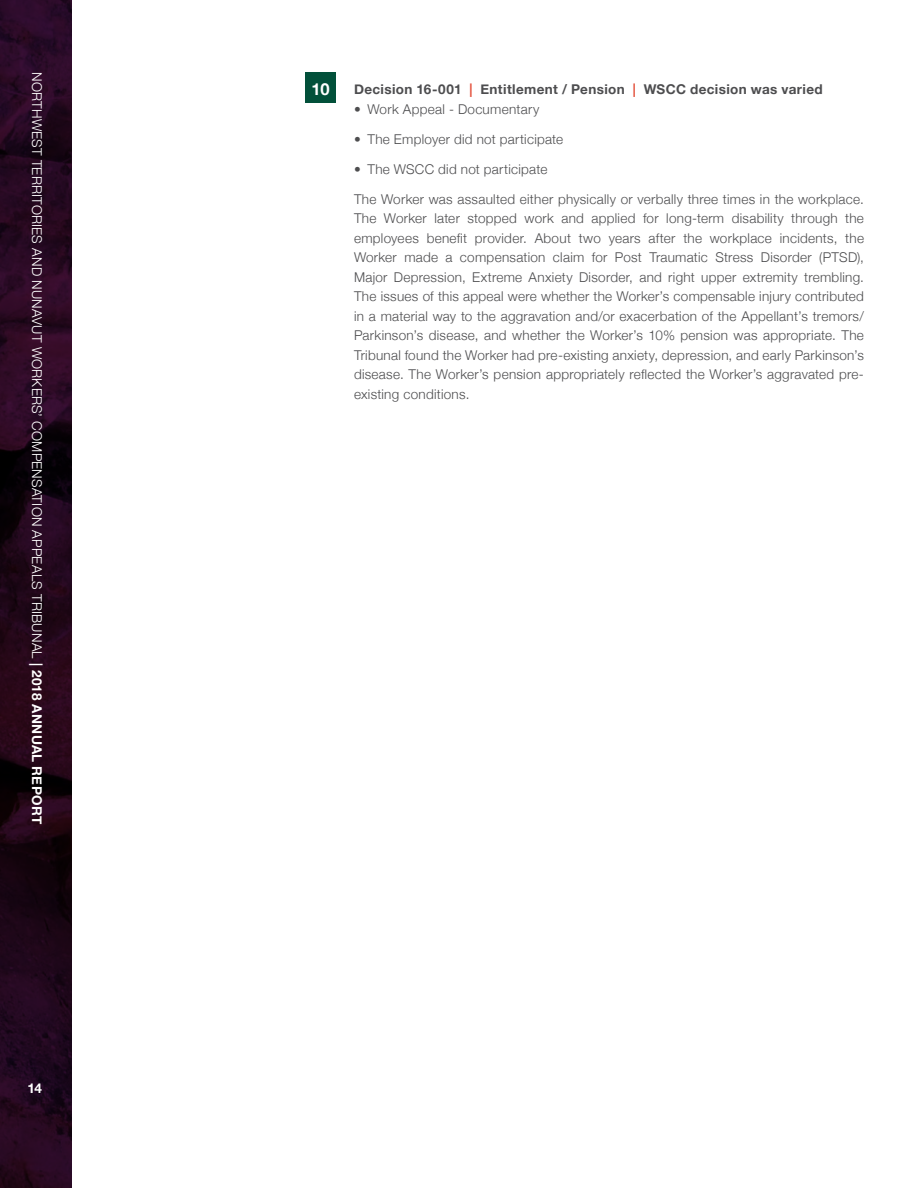
<style>
.page{position:relative;width:918px;height:1188px;background:#fff}
.page>*{position:absolute;margin:0;border:0;box-sizing:border-box;transform-origin:0 0}
.t1{font:700 16.5px "Helvetica Neue";color:#fff}
.t2{font:300 13.5px/19.5px "Helvetica Neue";letter-spacing:.02em;color:#4d4d4f;text-align:justify}
.t3{font:300 13.5px "Helvetica Neue";letter-spacing:.02em;color:#fff}
.t4{font:700 13.5px "Helvetica Neue";letter-spacing:.025em;color:#4d4d4f}
.t5{font:700 13.5px "Helvetica Neue";color:#fff}
.s1{font-weight:500}
.s2{font-weight:700}
.s3{color:#e34e39}
</style>
<div class="page">
<svg style="left:0;top:0;width:72px;height:1188px;background:#22071b"></svg>
<div style="left:305px;top:72px;width:31px;height:31px;background:#02503a"></div>
<p class="t3" style="left:48px;top:72px;width:753px;rotate:90deg">NORTHWEST TERRITORIES AND NUNAVUT WORKERS’ COMPENSATION APPEALS TRIBUNAL <span class="s1">|</span> <span class="s2">2018 ANNUAL REPORT</span></p>
<p class="t5" style="left:27px;top:1078px;width:16px">14</p>
<p class="t1" style="left:312px;top:77px;width:20px">10</p>
<p class="t4" style="left:354px;top:79px;width:470px">Decision 16-001 <span class="s3">|</span> Entitlement / Pension <span class="s3">|</span> WSCC decision was varied</p>
<p class="t2" style="left:354px;top:98px;width:187px">• Work Appeal - Documentary</p>
<p class="t2" style="left:354px;top:128px;width:211px">• The Employer did not participate</p>
<p class="t2" style="left:354px;top:158px;width:195px">• The WSCC did not participate</p>
<p class="t2" style="left:354px;top:188px;width:512px">The Worker was assaulted either physically or verbally three times in the workplace.<br>The Worker later stopped work and applied for long-term disability through the employees benefit provider. About two years after the workplace incidents, the Worker made a compensation claim for Post Traumatic Stress Disorder (PTSD), Major Depression, Extreme Anxiety Disorder, and right upper extremity trembling.<br>The issues of this appeal were whether the Worker’s compensable injury contributed in a material way to the aggravation and/or exacerbation of the Appellant’s tremors/ Parkinson’s disease, and whether the Worker’s 10% pension was appropriate. The Tribunal found the Worker had pre-existing anxiety, depression, and early Parkinson’s disease. The Worker’s pension appropriately reflected the Worker’s aggravated pre&shy;existing conditions.</p>
</div>
